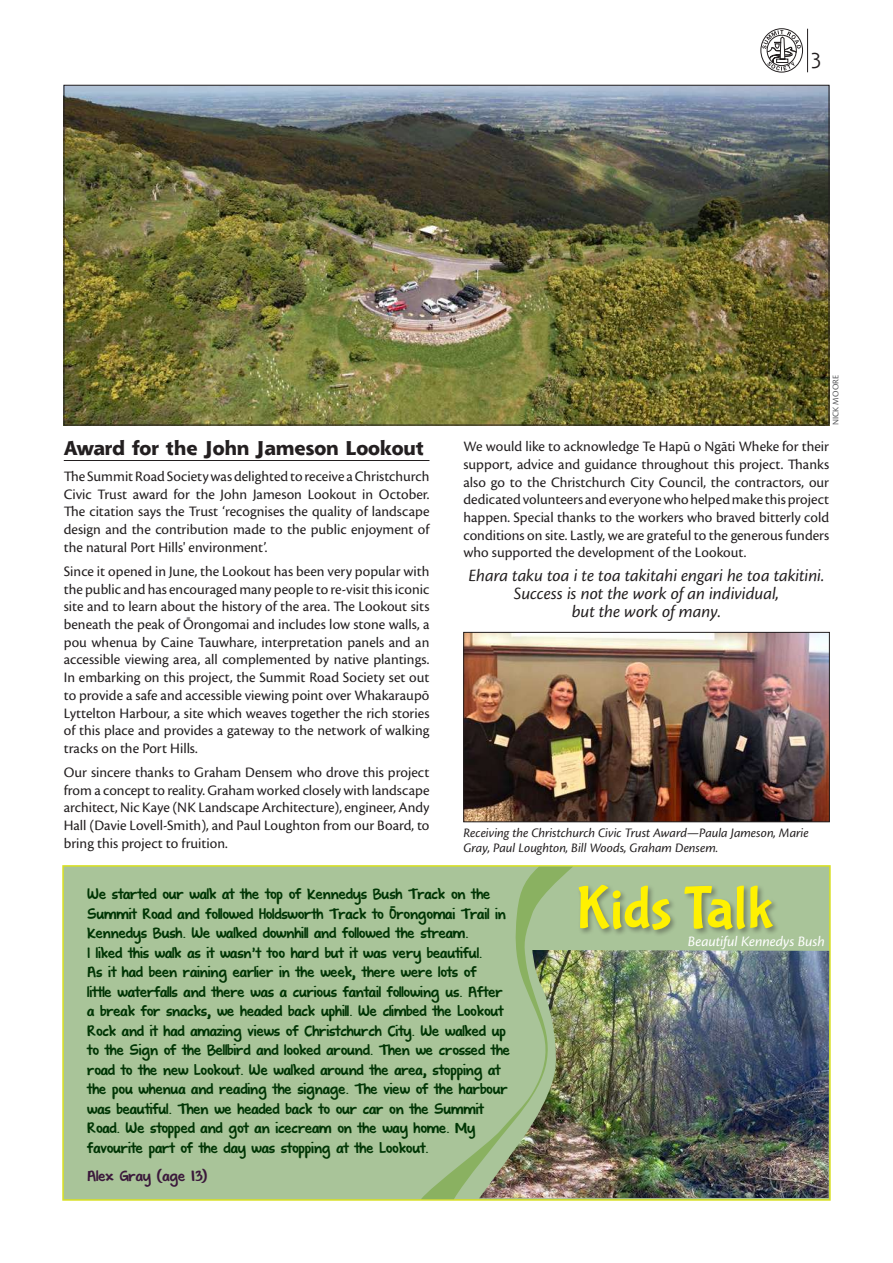
<style>
.page{position:relative;width:893px;height:1263px;background:#fff}
.page>*{position:absolute;margin:0;border:0;box-sizing:border-box;transform-origin:0 0}
.t1{font:60px "Bubblegum Sans";letter-spacing:-.005em;color:#fff101}
.t2{font:21px "Shannon";color:#231f20}
.t3{font:800 19.5px "Shannon";color:#231f20}
.t4{font:italic 18px/17.7px "Cronos Pro";letter-spacing:-.005em;color:#231f20;text-align:center}
.t5{font:15px/17.7px "Cronos Pro";color:#231f20;text-align:justify}
.t6{font:15px/19.5px "KG Shadowofthe Day";letter-spacing:-.01em;color:#003504}
.t7{font:italic 15px "Cronos Pro";letter-spacing:-.005em;color:#fff}
.t8{font:15px "KG Shadowofthe Day";letter-spacing:-.01em;color:#3b193b}
.t9{font:italic 13.5px/15px "Cronos Pro";letter-spacing:-.005em;color:#231f20}
.t10{font:9px "Cronos Pro";letter-spacing:.005em;color:#57585a}
</style>
<div class="page">
<div style="left:761px;top:29px;width:42px;height:43px;border:1px solid #231f20;border-radius:50%"></div>
<svg style="left:762px;top:30px;width:39px;height:41px"></svg>
<hr style="left:807px;top:29px;width:1px;height:43px;background:#231f20">
<img style="left:62px;top:865px;width:769px;height:336px">
<img style="left:66px;top:87px;width:761px;height:336px">
<hr style="left:64px;top:460px;width:365px;height:1px;background:#231f20">
<img style="left:465px;top:634px;width:363px;height:186px">
<div style="left:463px;top:632px;width:367px;height:190px;border:1px solid #231f20"></div>
<div style="left:577px;top:883px;width:203px;height:54px;background:#231f20;opacity:.37"></div>
<img style="left:421px;top:867px;width:152px;height:332px">
<h2 class="t2" style="left:810px;top:48px;width:14px">3</h2>
<p class="t10" style="left:830px;top:425px;width:51px;rotate:-90deg">NICK MOORE</p>
<h3 class="t3" style="left:64px;top:435px;width:362px">Award for the John Jameson Lookout</h3>
<p class="t5" style="left:64px;top:467px;width:367px">The Summit Road Society was delighted to receive a Christchurch Civic Trust award for the John Jameson Lookout in October.<br>The citation says the Trust ‘recognises the quality of landscape design and the contribution made to the public enjoyment of the natural Port Hills' environment’.</p>
<p class="t5" style="left:64px;top:562px;width:367px">Since it opened in June, the Lookout has been very popular with the public and has encouraged many people to re-visit this iconic site and to learn about the history of the area. The Lookout sits beneath the peak of Ōrongomai and includes low stone walls, a pou whenua by Caine Tauwhare, interpretation panels and an accessible viewing area, all complemented by native plantings.<br>In embarking on this project, the Summit Road Society set out to provide a safe and accessible viewing point over Whakaraupō Lyttelton Harbour, a site which weaves together the rich stories of this place and provides a gateway to the network of walking tracks on the Port Hills.</p>
<p class="t5" style="left:64px;top:763px;width:367px">Our sincere thanks to Graham Densem who drove this project from a concept to reality. Graham worked closely with landscape architect, Nic Kaye (NK Landscape Architecture), engineer, Andy Hall (Davie Lovell-Smith), and Paul Loughton from our Board, to bring this project to fruition.</p>
<p class="t5" style="left:463px;top:438px;width:367px">We would like to acknowledge Te Hapū o Ngāti Wheke for their support, advice and guidance throughout this project. Thanks also go to the Christchurch City Council, the contractors, our dedicated volunteers and everyone who helped make this project happen. Special thanks to the workers who braved bitterly cold conditions on site. Lastly, we are grateful to the generous funders who supported the development of the Lookout.</p>
<p class="t4" style="left:469px;top:567px;width:357px">Ehara taku toa i te toa takitahi engari he toa takitini.<br>Success is not the work of an individual,<br>but the work of many.</p>
<p class="t9" style="left:463px;top:826px;width:347px">Receiving the Christchurch Civic Trust Award—Paula Jameson, Marie<br>Gray, Paul Loughton, Bill Woods, Graham Densem.</p>
<p class="t6" style="left:87px;top:885px;width:424px">We started our walk at the top of Kennedys Bush Track on the Summit Road and followed Holdsworth Track to Ōrongomai Trail in Kennedys Bush. We walked downhill and followed the stream.<br>I liked this walk as it wasn’t too hard but it was very beautiful.<br>As it had been raining earlier in the week, there were lots of<br>little waterfalls and there was a curious fantail following us. After a break for snacks, we headed back uphill. We climbed the Lookout Rock and it had amazing views of Christchurch City. We walked up to the Sign of the Bellbird and looked around. Then we crossed the road to the new Lookout. We walked around the area, stopping at the pou whenua and reading the signage. The view of the harbour was beautiful. Then we headed back to our car on the Summit Road. We stopped and got an icecream on the way home. My favourite part of the day was stopping at the Lookout.</p>
<p class="t8" style="left:87px;top:1165px;width:122px">Alex Gray (age 13)</p>
<h1 class="t1" style="left:576px;top:875px;width:198px">Kids Talk</h1>
<p class="t7" style="left:688px;top:933px;width:139px">Beautiful Kennedys Bush</p>
</div>
